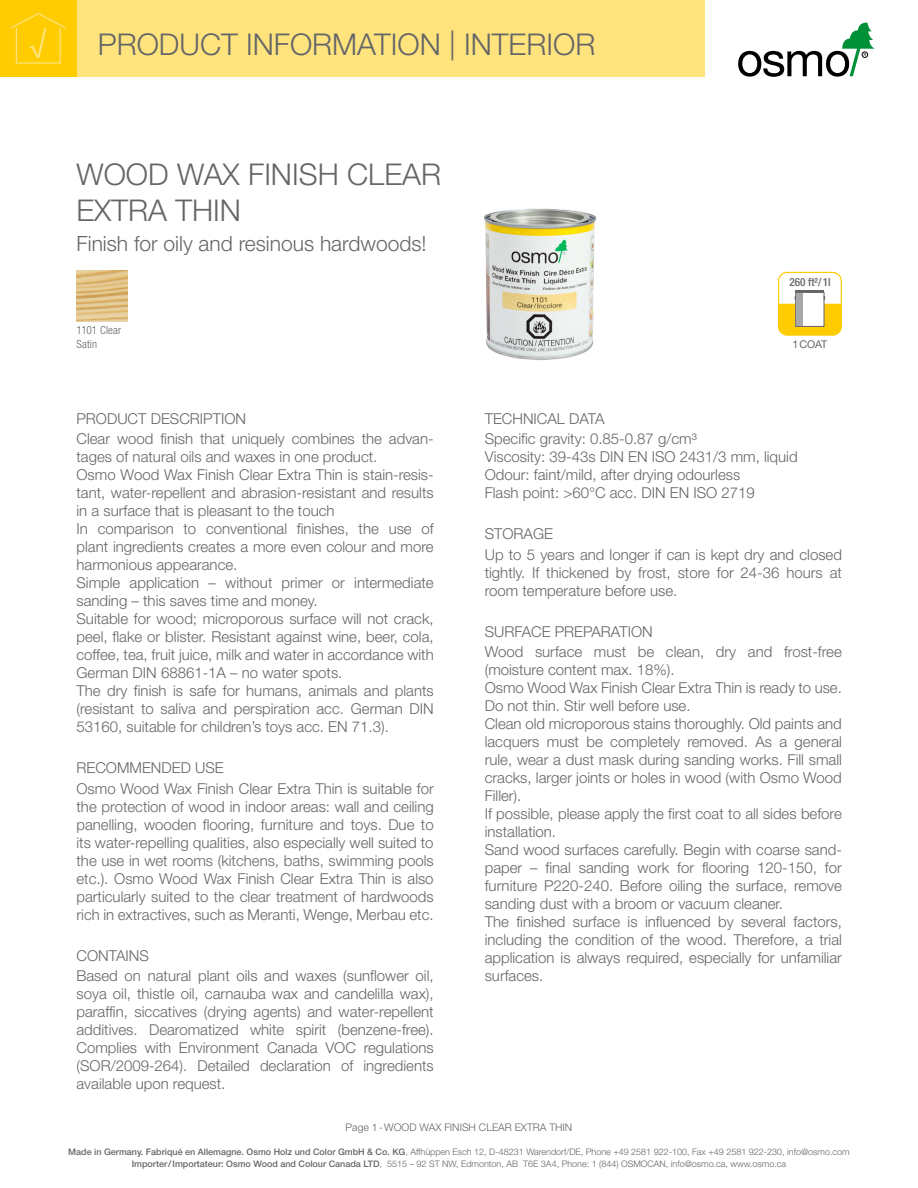
<style>
.page{position:relative;width:918px;height:1188px;background:#fff}
.page>*{position:absolute;margin:0;border:0;box-sizing:border-box;transform-origin:0 0}
.t1{font:300 30px/36px "Helvetica Neue";color:#646567}
.t2{font:300 21px "Helvetica Neue";color:#646567}
.t3{font:300 15px/18px "Helvetica Neue";color:#646567}
.t4{font:300 condensed 11.25px/13.5px "Helvetica Neue";letter-spacing:.01em;color:#646567}
.t5{font:500 condensed 11.25px "Helvetica Neue";color:#646567}
.t6{font:10.65px "Helvetica Neue";color:#646567}
.t7{font:300 10.5px "Helvetica Neue";color:#646567}
.t8{font:300 9px/12px "Helvetica Neue";color:#646567;text-align:center}
.s1{font-weight:500}
</style>
<div class="page">
<svg style="left:738px;top:23px;width:137px;height:54px"></svg>
<div style="left:77px;top:0;width:628px;height:77px;background:#ffe37d"></div>
<div style="left:0;top:0;width:77px;height:77px;background:#fecc00"></div>
<svg style="left:10px;top:13px;width:56px;height:51px"></svg>
<img style="left:77px;top:270px;width:51px;height:51px">
<div style="left:778px;top:272px;width:64px;height:64px;border:1px solid #fecc00;border-radius:9px"></div>
<svg style="left:779px;top:291px;width:62px;height:44px"></svg>
<img style="left:484px;top:209px;width:113px;height:151px">
<h1 class="t1" style="left:98px;top:26px;width:499px">PRODUCT INFORMATION | INTERIOR</h1>
<h1 class="t1" style="left:77px;top:156px;width:366px">WOOD WAX FINISH CLEAR<br>EXTRA THIN</h1>
<h2 class="t2" style="left:77px;top:230px;width:352px">Finish for oily and resinous hardwoods!</h2>
<p class="t4" style="left:77px;top:324px;width:46px">1101 Clear<br>Satin</p>
<p class="t3" style="left:77px;top:408px;width:359px;line-height:20.1px">PRODUCT DESCRIPTION<br>Clear wood finish that uniquely combines the advan-</p>
<p class="t3" style="left:77px;top:447px;width:359px">tages of natural oils and waxes in one product.<br>Osmo Wood Wax Finish Clear Extra Thin is stain-resis&shy;tant, water-repellent and abrasion-resistant and results in a surface that is pleasant to the touch<br>In comparison to conventional finishes, the use of plant ingredients creates a more even colour and more harmonious appearance.<br>Simple application – without primer or intermediate sanding – this saves time and money.<br>Suitable for wood; microporous surface will not crack, peel, flake or blister. Resistant against wine, beer, cola, coffee, tea, fruit juice, milk and water in accordance with German DIN 68861-1A – no water spots.<br>The dry finish is safe for humans, animals and plants (resistant to saliva and perspiration acc. German DIN 53160, suitable for children’s toys acc. EN 71.3).</p>
<p class="t3" style="left:77px;top:758px;width:359px;line-height:20.1px">RECOMMENDED USE<br>Osmo Wood Wax Finish Clear Extra Thin is suitable for</p>
<p class="t3" style="left:77px;top:797px;width:359px;text-align:justify">the protection of wood in indoor areas: wall and ceiling panelling, wooden flooring, furniture and toys. Due to its water-repelling qualities, also especially well suited to the use in wet rooms (kitchens, baths, swimming pools etc.). Osmo Wood Wax Finish Clear Extra Thin is also particularly suited to the clear treatment of hardwoods rich in extractives, such as Meranti, Wenge, Merbau etc.</p>
<p class="t3" style="left:77px;top:945px;width:359px;line-height:20.1px">CONTAINS<br>Based on natural plant oils and waxes (sunflower oil,</p>
<p class="t3" style="left:77px;top:985px;width:359px;text-align:justify">soya oil, thistle oil, carnauba wax and candelilla wax), paraffin, siccatives (drying agents) and water-repellent additives. Dearomatized white spirit (benzene-free).<br>Complies with Environment Canada VOC regulations (SOR/2009-264). Detailed declaration of ingredients available upon request.</p>
<p class="t5" style="left:789px;top:275px;width:43px">260 ft²/ 1l</p>
<p class="t6" style="left:792px;top:337px;width:36px">1COAT</p>
<p class="t3" style="left:485px;top:408px;width:214px;line-height:20.1px">TECHNICAL DATA<br>Specific gravity: 0.85-0.87 g/cm³</p>
<p class="t3" style="left:485px;top:447px;width:314px">Viscosity: 39-43s DIN EN ISO 2431/3 mm, liquid<br>Odour: faint/mild, after drying odourless<br>Flash point: &gt;60°C acc. DIN EN ISO 2719</p>
<p class="t3" style="left:485px;top:524px;width:359px;line-height:20.1px">STORAGE<br>Up to 5 years and longer if can is kept dry and closed</p>
<p class="t3" style="left:485px;top:563px;width:359px">tightly. If thickened by frost, store for 24-36 hours at room temperature before use.</p>
<p class="t3" style="left:485px;top:621px;width:359px;line-height:20.1px">SURFACE PREPARATION<br>Wood surface must be clean, dry and frost-free</p>
<p class="t3" style="left:485px;top:661px;width:359px">(moisture content max. 18%).<br>Osmo Wood Wax Finish Clear Extra Thin is ready to use.<br>Do not thin. Stir well before use.<br>Clean old microporous stains thoroughly. Old paints and lacquers must be completely removed. As a general rule, wear a dust mask during sanding works. Fill small cracks, larger joints or holes in wood (with Osmo Wood Filler).<br>If possible, please apply the first coat to all sides before installation.<br>Sand wood surfaces carefully. Begin with coarse sand&shy;paper – final sanding work for flooring 120-150, for furniture P220-240. Before oiling the surface, remove sanding dust with a broom or vacuum cleaner.<br>The finished surface is influenced by several factors, including the condition of the wood. Therefore, a trial application is always required, especially for unfamiliar surfaces.</p>
<p class="t7" style="left:346px;top:1121px;width:228px">Page 1-WOOD WAX FINISH CLEAR EXTRA THIN</p>
<p class="t8" style="left:68px;top:1146px;width:783px"><span class="s1">Made in Germany. Fabriqué en Allemagne. Osmo Holz und Color GmbH &amp; Co. KG</span>, Affhüppen Esch 12, D-48231 Warendorf/DE, Phone +49 2581 922-100, Fax +49 2581 922-230, info@osmo.com<br><span class="s1">Importer/Importateur: Osmo Wood and Colour Canada LTD</span>, 5515 – 92 ST NW, Edmonton, AB T6E 3A4, Phone: 1 (844) OSMOCAN, info@osmo.ca, www.osmo.ca</p>
</div>
